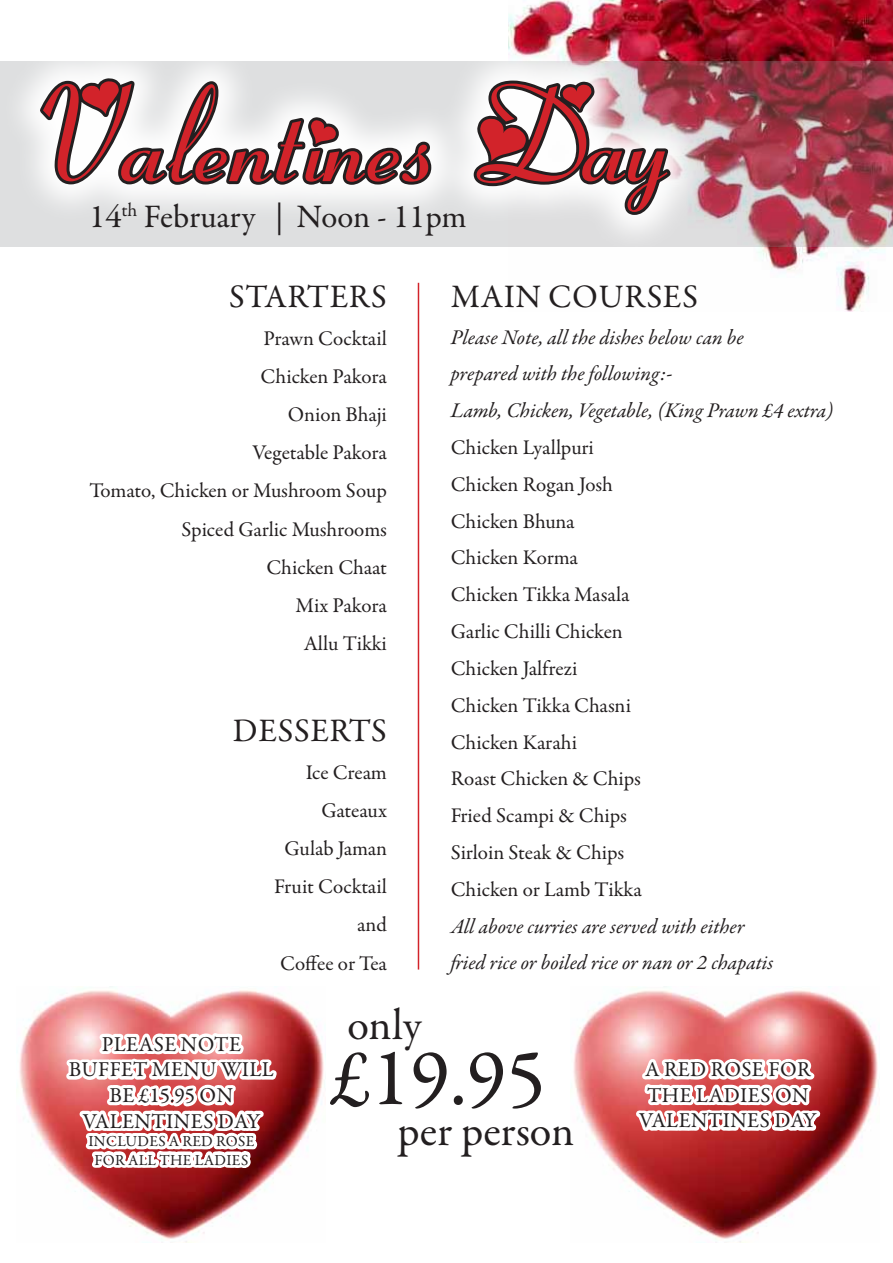
<style>
.page{position:relative;width:893px;height:1263px;background:#fff}
.page>*{position:absolute;margin:0;border:0;box-sizing:border-box;transform-origin:0 0}
.t1{font:135px "Fiolex Girls";color:#d2232a}
.t2{font:81.75px "Garamond Premr Pro";color:#231f20}
.t3{font:44.55px "Garamond Premr Pro";letter-spacing:.005em;color:#231f20}
.t4{font:33px "Garamond Premr Pro";letter-spacing:.02em;color:#231f20}
.t5{font:33px "Garamond Premr Pro";color:#231f20}
.t6{font:21.3px "Garamond Premr Pro";letter-spacing:.02em;color:#231f20}
.t7{font:21px/38.1px "Garamond Premr Pro";letter-spacing:-.005em;color:#231f20;text-align:right}
.t8{font:italic 21px/36.8px "Garamond Premr Pro";letter-spacing:-.005em;color:#231f20}
.t9{font:15.3px/18.5px "Garamond Premr Pro";letter-spacing:.02em;color:#231f20;text-align:center}
</style>
<div class="page">
<img style="left:19px;top:998px;width:306px;height:170px">
<svg style="left:62px;top:986px;width:218px;height:257px"></svg>
<img style="left:509px;top:0;width:384px;height:311px">
<svg style="left:706px;top:61px;width:187px;height:186px"></svg>
<svg style="left:0;top:35px;width:706px;height:216px;fill:#e0e1e2"></svg>
<svg style="left:36px;top:74px;width:399px;height:159px"></svg>
<svg style="left:470px;top:77px;width:214px;height:143px"></svg>
<img style="left:573px;top:986px;width:306px;height:256px">
<svg style="left:633px;top:986px;width:192px;height:245px"></svg>
<hr style="left:418px;top:283px;width:1px;height:686px;background:#d2232a">
<h1 class="t1" style="left:43px;top:56px;width:644px">Valentines Day</h1>
<h3 class="t5" style="left:89px;top:196px;width:379px">14<sup>th</sup> February | Noon - 11pm</h3>
<h3 class="t4" style="left:229px;top:276px;width:159px">Starters</h3>
<p class="t7" style="left:90px;top:320px;width:299px">Prawn Cocktail<br>Chicken Pakora<br>Onion Bhaji<br>Vegetable Pakora<br>Tomato, Chicken or Mushroom Soup<br>Spiced Garlic Mushrooms<br>Chicken Chaat<br>Mix Pakora<br>Allu Tikki</p>
<h3 class="t4" style="left:233px;top:710px;width:155px">Desserts</h3>
<p class="t7" style="left:274px;top:754px;width:114px">Ice Cream<br>Gateaux<br>Gulab Jaman<br>Fruit Cocktail and<br>Coffee or Tea</p>
<h3 class="t4" style="left:451px;top:276px;width:246px">Main Co urseS</h3>
<p class="t8" style="left:451px;top:320px;width:384px">Please Note, all the dishes below can be<br>prepared with the following:-<br>Lamb, Chicken, Vegetable, (King Prawn £4 extra)</p>
<p class="t7" style="left:451px;top:429px;width:193px;line-height:36.8px;text-align:left">Chicken Lyallpuri<br>Chicken Rogan Josh<br>Chicken Bhuna<br>Chicken Korma<br>Chicken Tikka Masala<br>Garlic Chilli Chicken<br>Chicken Jalfrezi<br>Chicken Tikka Chasni<br>Chicken Karahi<br>Roast Chicken &amp; Chips<br>Fried Scampi &amp; Chips<br>Sirloin Steak &amp; Chips<br>Chicken or Lamb Tikka</p>
<p class="t8" style="left:451px;top:909px;width:324px">All above curries are served with either fried rice or boiled rice or nan or 2 chapatis</p>
<p class="t6" style="left:102px;top:1031px;width:140px">Please NOTE</p>
<p class="t6" style="left:69px;top:1057px;width:206px">Buffet menu will</p>
<p class="t6" style="left:110px;top:1082px;width:108px">be £15.95 on</p>
<p class="t6" style="left:83px;top:1108px;width:179px">valentines day</p>
<p class="t9" style="left:88px;top:1132px;width:167px">includes a red ro se fo r all the ladies</p>
<h3 class="t3" style="left:347px;top:998px;width:76px">only</h3>
<h2 class="t2" style="left:331px;top:1029px;width:217px">£19.95</h2>
<h3 class="t3" style="left:397px;top:1104px;width:178px">per person</h3>
<p class="t6" style="left:645px;top:1057px;width:167px">a Red Rose for</p>
<p class="t6" style="left:647px;top:1082px;width:145px">the Ladies on</p>
<p class="t6" style="left:639px;top:1108px;width:179px">valentines day</p>
</div>
